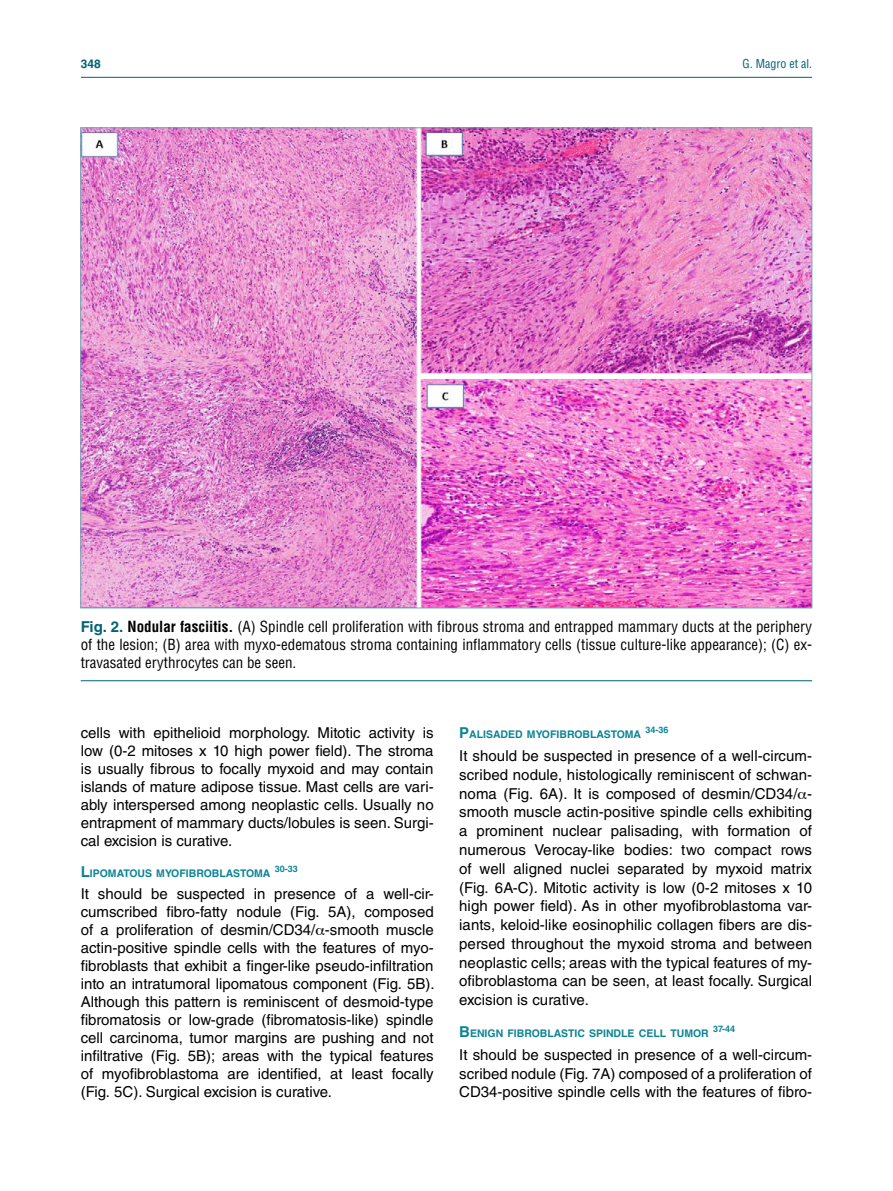
<style>
.page{position:relative;width:893px;height:1191px;background:#fff}
.page>*{position:absolute;margin:0;border:0;box-sizing:border-box;transform-origin:0 0}
.t1{font:15px/18px "Helvetica LT Std";color:#000;text-align:justify}
.t2{font:condensed 15px/18px "Helvetica LT Std";color:#000;text-align:justify}
.t3{font:condensed 12px "Helvetica LT Std";color:#006375}
.t4{font:700 12px "Helvetica LT Std";color:#006375}
.t5{font:700 10.5px "Helvetica LT Std";color:#0c8495}
.t6{font:700 9px "Helvetica LT Std";color:#0c8495}
.s1{font-weight:700;font-stretch:normal;color:#006375}
.s2{font-weight:700}
.s3{font-size:15px}
</style>
<div class="page">
<hr style="left:81px;top:77px;width:731px;height:1px;background:#006375">
<img style="left:83px;top:130px;width:727px;height:476px">
<hr style="left:81px;top:680px;width:731px;height:1px;background:#006375">
<p class="t4" style="left:81px;top:57px;width:22px">348</p>
<p class="t3" style="left:742px;top:56px;width:71px">G. Magro et al.</p>
<p class="t2" style="left:81px;top:617px;width:733px"><span class="s1">Fig. 2.</span> <span class="s2">Nodular fasciitis.</span> (A) Spindle cell proliferation with fibrous stroma and entrapped mammary ducts at the periphery of the lesion; (B) area with myxo-edematous stroma containing inflammatory cells (tissue culture-like appearance); (C) ex&shy;travasated erythrocytes can be seen.</p>
<p class="t1" style="left:81px;top:724px;width:354px">cells with epithelioid morphology. Mitotic activity is low (0-2 mitoses x 10 high power field). The stroma is usually fibrous to focally myxoid and may contain islands of mature adipose tissue. Mast cells are vari&shy;ably interspersed among neoplastic cells. Usually no entrapment of mammary ducts/lobules is seen. Surgi&shy;cal excision is curative.</p>
<p class="t5" style="left:81px;top:867px;width:191px"><span class="s3">L</span>IPOMATOUS MYOFIBROBLASTOMA</p>
<p class="t6" style="left:275px;top:863px;width:25px">30-33</p>
<p class="t1" style="left:81px;top:885px;width:355px">It should be suspected in presence of a well-cir&shy;cumscribed fibro-fatty nodule (Fig. 5A), composed of a proliferation of desmin/CD34/ -smooth muscle actin-positive spindle cells with the features of myo&shy;fibroblasts that exhibit a finger-like pseudo-infiltration into an intratumoral lipomatous component (Fig. 5B).<br>Although this pattern is reminiscent of desmoid-type fibromatosis or low-grade (fibromatosis-like) spindle cell carcinoma, tumor margins are pushing and not infiltrative (Fig. 5B); areas with the typical features of myofibroblastoma are identified, at least focally (Fig. 5C). Surgical excision is curative.</p>
<p class="t5" style="left:459px;top:728px;width:183px"><span class="s3">P</span>ALISADED MYOFIBROBLASTOMA</p>
<p class="t6" style="left:645px;top:724px;width:25px">34-36</p>
<p class="t1" style="left:459px;top:746px;width:354px;line-height:18.8px">It should be suspected in presence of a well-circum&shy;scribed nodule, histologically reminiscent of schwan&shy;noma (Fig. 6A). It is composed of desmin/CD34/ - smooth muscle actin-positive spindle cells exhibiting a prominent nuclear palisading, with formation of numerous Verocay-like bodies: two compact rows of well aligned nuclei separated by myxoid matrix (Fig. 6A-C). Mitotic activity is low (0-2 mitoses x 10 high power field). As in other myofibroblastoma var&shy;iants, keloid-like eosinophilic collagen fibers are dis&shy;persed throughout the myxoid stroma and between neoplastic cells; areas with the typical features of my&shy;ofibroblastoma can be seen, at least focally. Surgical excision is curative.</p>
<p class="t5" style="left:459px;top:1026px;width:251px"><span class="s3">B</span>ENIGN FIBROBLASTIC SPINDLE CELL TUMOR</p>
<p class="t6" style="left:713px;top:1023px;width:24px">37-44</p>
<p class="t1" style="left:459px;top:1045px;width:354px;line-height:18.8px">It should be suspected in presence of a well-circum&shy;scribed nodule (Fig. 7A) composed of a proliferation of CD34-positive spindle cells with the features of fibro-</p>
</div>
